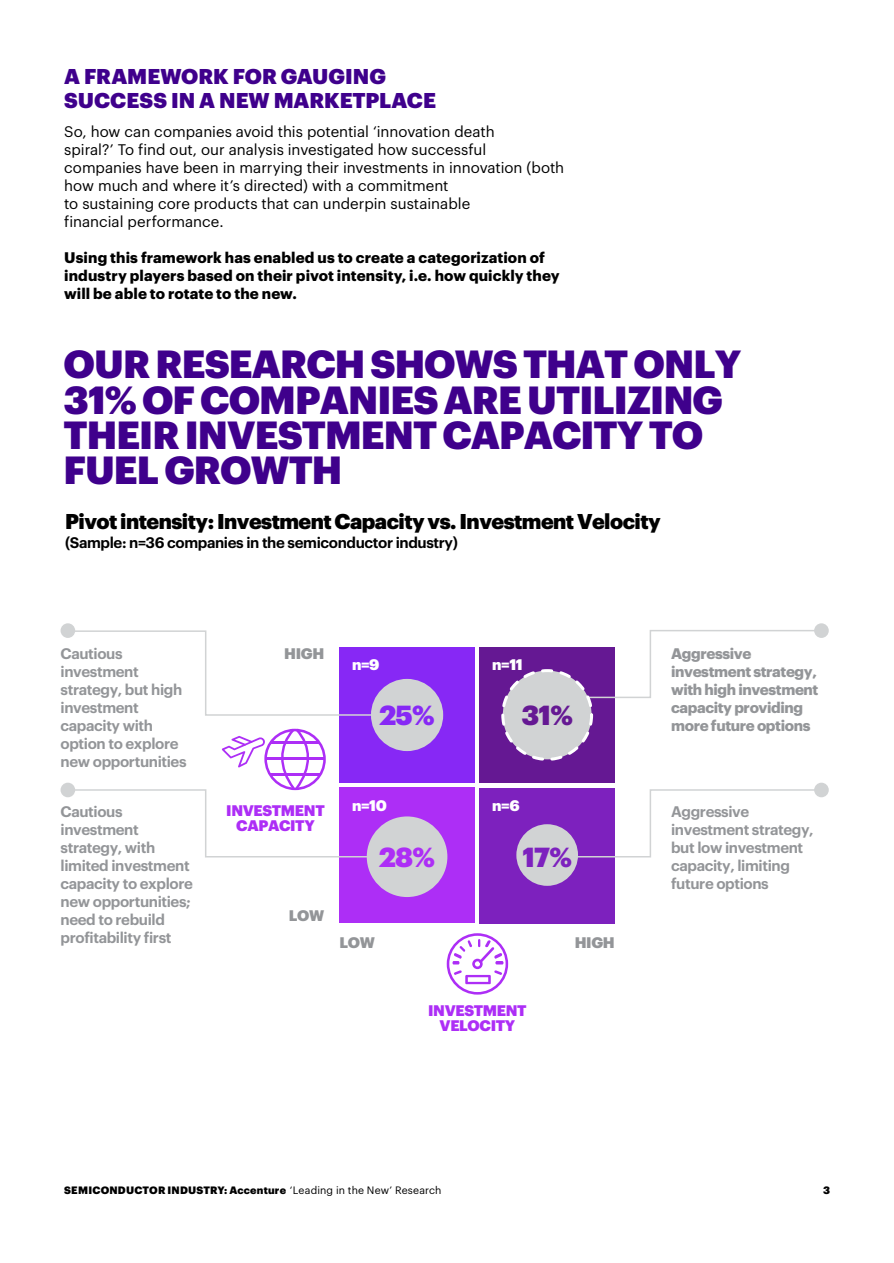
<style>
.page{position:relative;width:894px;height:1263px;background:#fff}
.page>*{position:absolute;margin:0;border:0;box-sizing:border-box;transform-origin:0 0}
.t1{font:900 38.4px/35.2px "Graphik";letter-spacing:-.025em;color:#3f008c}
.t2{font:900 27px "Graphik";color:#8728f5}
.t3{font:900 27px "Graphik";color:#ad2ef6}
.t4{font:900 27px "Graphik";color:#7d21be}
.t5{font:900 27px "Graphik";color:#651893}
.t6{font:900 21px "Graphik";letter-spacing:-.025em;color:#000}
.t7{font:900 21px/24px "Graphik";color:#3f008c}
.t8{font:15px/18px "Graphik";color:#000}
.t9{font:600 15px/18px "Graphik";letter-spacing:-.025em;color:#939598}
.t10{font:700 15px/18px "Graphik";letter-spacing:.01em;color:#000}
.t11{font:700 15px/18px "Graphik";letter-spacing:-.025em;color:#939598}
.t12{font:600 15px "Graphik";letter-spacing:-.025em;color:#000}
.t13{font:900 15px/15px "Graphik";letter-spacing:-.025em;color:#ad2ef6;text-align:center}
.t14{font:900 15px "Graphik";letter-spacing:-.025em;color:#939598}
.t15{font:900 15px "Graphik";color:#fff}
.t16{font:900 10.5px "Graphik";letter-spacing:.02em;color:#000}
.s1{font-weight:400}
</style>
<div class="page">
<div style="left:339px;top:647px;width:135px;height:135px;background:#8728f5"></div>
<div style="left:339px;top:787px;width:135px;height:135px;background:#ad2ef6"></div>
<div style="left:479px;top:647px;width:135px;height:135px;background:#651893"></div>
<div style="left:479px;top:788px;width:135px;height:135px;background:#7d21be"></div>
<div style="left:371px;top:679px;width:72px;height:72px;background:#d1d3d4;border-radius:50%"></div>
<svg style="left:446px;top:933px;width:62px;height:61px"></svg>
<div style="left:61px;top:782px;width:14px;height:15px;background:#d1d3d4;border-radius:50%"></div>
<div style="left:61px;top:623px;width:14px;height:15px;background:#d1d3d4;border-radius:50%"></div>
<svg style="left:66px;top:728px;width:342px;height:130px"></svg>
<div style="left:813px;top:782px;width:15px;height:15px;background:#d1d3d4;border-radius:50%"></div>
<svg style="left:552px;top:788px;width:270px;height:70px"></svg>
<div style="left:813px;top:623px;width:15px;height:15px;background:#d1d3d4;border-radius:50%"></div>
<svg style="left:562px;top:629px;width:258px;height:70px"></svg>
<svg style="left:69px;top:630px;width:312px;height:86px"></svg>
<div style="left:366px;top:816px;width:81px;height:81px;background:#d1d3d4;border-radius:50%"></div>
<div style="left:516px;top:824px;width:61px;height:62px;background:#d1d3d4;border-radius:50%"></div>
<div style="left:502px;top:670px;width:89px;height:89px;background:#d1d3d4;border-radius:50%"></div>
<div style="left:501px;top:669px;width:92px;height:92px;border:3px dashed #fff;border-radius:50%"></div>
<h3 class="t7" style="left:64px;top:63px;width:373px">A FRAMEWORK FOR GAUGING<br>SUCCESS IN A NEW MARKETPLACE</h3>
<p class="t8" style="left:64px;top:121px;width:501px">So, how can companies avoid this potential ‘innovation death<br>spiral?’ To find out, our analysis investigated how successful companies have been in marrying their investments in innovation (both how much and where it’s directed) with a commitment<br>to sustaining core products that can underpin sustainable<br>financial performance.</p>
<p class="t10" style="left:64px;top:247px;width:496px">Using this framework has enabled us to create a categorization of industry players based on their pivot intensity, i.e. how quickly they will be able to rotate to the new.</p>
<h1 class="t1" style="left:64px;top:343px;width:679px">OUR RESEARCH SHOWS THAT ONLY<br>31% OF COMPANIES ARE UTILIZING<br>THEIR INVESTMENT CAPACITY TO<br>FUEL GROWTH</h1>
<h3 class="t6" style="left:65px;top:505px;width:597px">Pivot intensity: Investment Capacity vs. Investment Velocity</h3>
<p class="t12" style="left:65px;top:531px;width:394px">(Sample: n=36 companies in the semiconductor industry)</p>
<p class="t9" style="left:61px;top:643px;width:127px">Cautious investment strategy, but high investment capacity with option to explore new opportunities</p>
<p class="t11" style="left:671px;top:643px;width:149px">Aggressive investment strategy, with high investment capacity providing more future options</p>
<p class="t9" style="left:61px;top:801px;width:134px">Cautious investment strategy, with limited investment capacity to explore new opportunities; need to rebuild profitability first</p>
<p class="t9" style="left:671px;top:801px;width:144px">Aggressive investment strategy, but low investment capacity, limiting future options</p>
<p class="t14" style="left:284px;top:641px;width:42px">HIGH</p>
<p class="t15" style="left:352px;top:652px;width:29px">n=9</p>
<p class="t15" style="left:492px;top:652px;width:32px">n=11</p>
<h2 class="t2" style="left:379px;top:694px;width:57px">25%</h2>
<h2 class="t5" style="left:521px;top:694px;width:53px">31%</h2>
<p class="t15" style="left:352px;top:794px;width:36px">n=10</p>
<p class="t15" style="left:492px;top:794px;width:29px">n=6</p>
<p class="t13" style="left:226px;top:801px;width:100px">INVESTMENT<br>CAPACITY</p>
<h2 class="t3" style="left:379px;top:835px;width:58px">28%</h2>
<h2 class="t4" style="left:522px;top:835px;width:51px">17%</h2>
<p class="t14" style="left:289px;top:904px;width:37px">LOW</p>
<p class="t14" style="left:339px;top:930px;width:37px">LOW</p>
<p class="t14" style="left:574px;top:930px;width:42px">HIGH</p>
<p class="t13" style="left:428px;top:1001px;width:100px">INVESTMENT<br>VELOCITY</p>
<p class="t16" style="left:64px;top:1182px;width:379px">SEMICONDUCTOR INDUSTRY: Accenture <span class="s1">‘Leading in the New’ Research</span></p>
<p class="t16" style="left:822px;top:1182px;width:8px">3</p>
</div>
